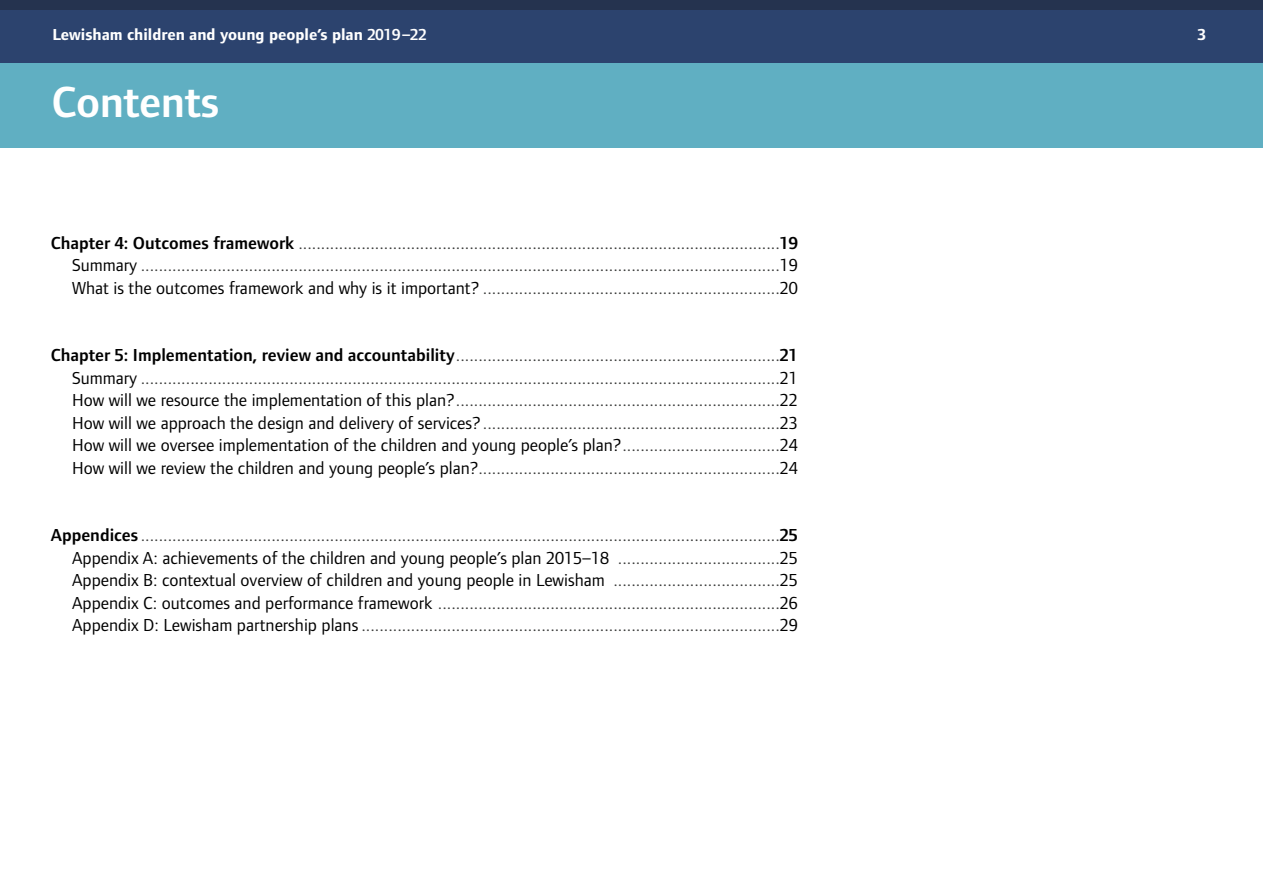
<style>
.page{position:relative;width:1263px;height:893px;background:#fff}
.page>*{position:absolute;margin:0;border:0;box-sizing:border-box;transform-origin:0 0}
.H1_Chapter_heading{font:600 45px "Foundry Form Sans";letter-spacing:-.01em;color:#fff}
.P_Body_copy{font:18px "Foundry Form Sans";color:#3a3b3a}
.P_Body_copy-2{font:18px "Foundry Form Sans";color:#000}
.t1{font:700 16.5px "Foundry Form Sans";color:#fff}
.s1{font-weight:600}
.s2{font-weight:600;color:#000}
.s3{color:#000}
.s4{color:#3a3b3a}
</style>
<div class="page">
<div style="left:0;top:0;width:1263px;height:63px;background:#2c436e"></div>
<div style="left:0;top:63px;width:1263px;height:84px;background:#60afc2"></div>
<div style="left:0;top:0;width:1263px;height:10px;background:#25334f"></div>
<p class="t1" style="left:52px;top:26px;width:376px">Lewisham children and young people’s plan <span class="s1">2019–22</span></p>
<p class="t1" style="left:1197px;top:26px;width:10px">3</p>
<h1 class="H1_Chapter_heading" style="left:51px;top:77px;width:170px">Contents</h1>
<p class="P_Body_copy" style="left:51px;top:232px;width:749px"><span class="s2">Chapter 4: Outcomes framework</span> ...........................................................................................................<span class="s2">19</span></p>
<p class="P_Body_copy" style="left:72px;top:255px;width:727px"><span class="s3">Summary</span> ..............................................................................................................................................<span class="s3">19</span></p>
<p class="P_Body_copy" style="left:72px;top:277px;width:727px"><span class="s3">What is the outcomes framework and why is it important?</span> ..................................................................<span class="s3">20</span></p>
<p class="P_Body_copy" style="left:51px;top:345px;width:749px"><span class="s2">Chapter 5: Implementation, review and accountability</span>........................................................................<span class="s2">21</span></p>
<p class="P_Body_copy" style="left:72px;top:367px;width:727px"><span class="s3">Summary</span> ..............................................................................................................................................<span class="s3">21</span></p>
<p class="P_Body_copy" style="left:72px;top:390px;width:727px"><span class="s3">How will we resource the implementation of this plan?</span>........................................................................<span class="s3">22</span></p>
<p class="P_Body_copy" style="left:72px;top:412px;width:727px"><span class="s3">How will we approach the design and delivery of services?</span>..................................................................<span class="s3">23</span></p>
<p class="P_Body_copy-2" style="left:72px;top:435px;width:727px">How will we oversee implementation of the children and young people’s plan?<span class="s4">...................................</span>24</p>
<p class="P_Body_copy" style="left:72px;top:457px;width:727px"><span class="s3">How will we review the children and young people’s plan?</span>...................................................................<span class="s3">24</span></p>
<p class="P_Body_copy" style="left:51px;top:525px;width:749px"><span class="s2">Appendices</span> ..............................................................................................................................................<span class="s2">25</span></p>
<p class="P_Body_copy-2" style="left:72px;top:547px;width:727px">Appendix A: achievements of the children and young people’s plan 2015–18 <span class="s4">....................................</span>25</p>
<p class="P_Body_copy-2" style="left:72px;top:570px;width:727px">Appendix B: contextual overview of children and young people in Lewisham <span class="s4">.....................................</span>25</p>
<p class="P_Body_copy" style="left:72px;top:592px;width:727px"><span class="s3">Appendix C: outcomes and performance framework</span> ............................................................................<span class="s3">26</span></p>
<p class="P_Body_copy" style="left:72px;top:615px;width:727px"><span class="s3">Appendix D: Lewisham partnership plans</span> .............................................................................................<span class="s3">29</span></p>
</div>
